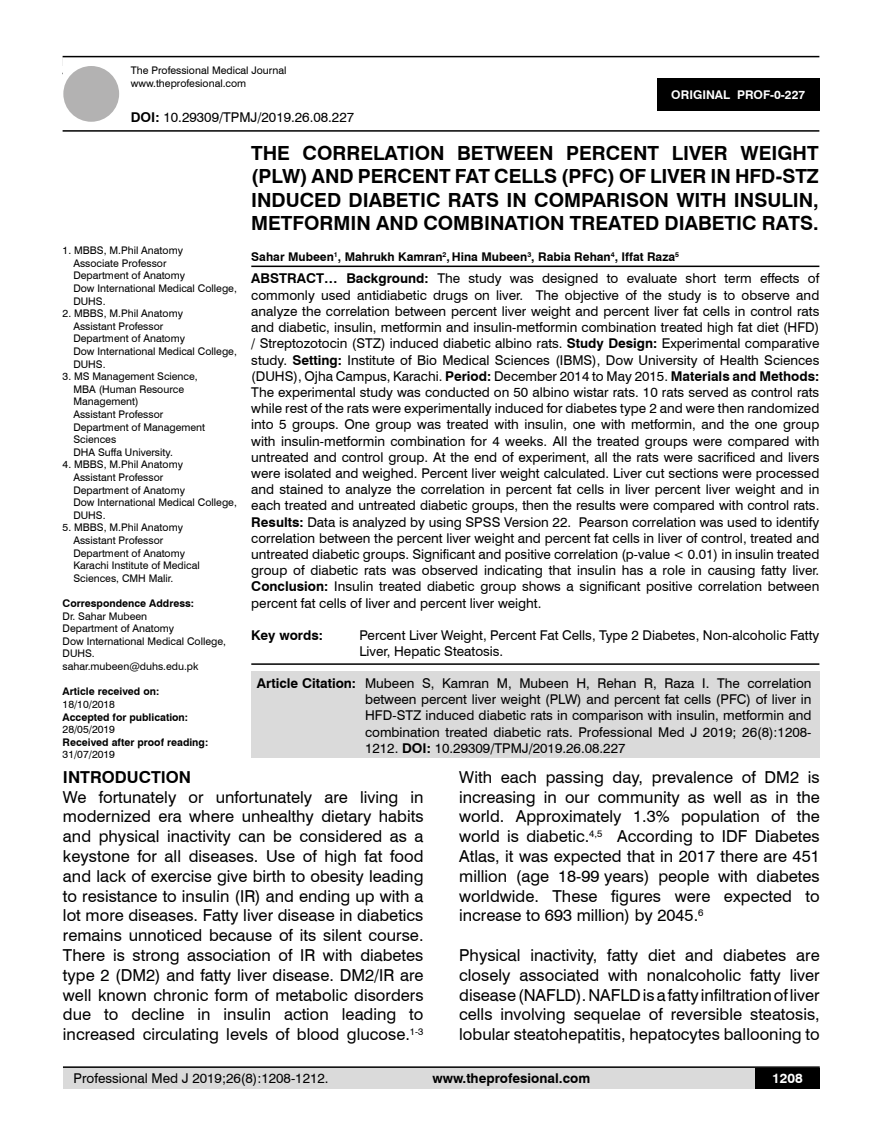
<style>
.page{position:relative;width:882px;height:1145px;background:#fff}
.page>*{position:absolute;margin:0;border:0;box-sizing:border-box;transform-origin:0 0}
.t1{font:700 19.5px/23.4px "Swiss 721 BT";color:#000;text-align:justify}
.t2{font:16.5px/19.8px "Swiss 721 BT";color:#000;text-align:justify}
.t3{font:700 16.5px "Swiss 721 BT";color:#000}
.t4{font:13.5px/16.2px "Swiss 721 BT";color:#000;text-align:justify}
.t5{font:700 13.5px "Swiss 721 BT";color:#000}
.t6{font:700 13.5px "Swiss 721 BT";color:#fff}
.t7{font:700 12px "Swiss 721 BT";color:#000}
.t8{font:700 12px "Swiss 721 BT";color:#fff}
.t9{font:10.5px/12.6px "Swiss 721 BT";color:#000}
.t10{font:700 10.5px "Swiss 721 BT";color:#000}
.s1{font-weight:700}
</style>
<div class="page">
<div style="left:63px;top:1067px;width:756px;height:21px;background:#dadada"></div>
<hr style="left:63px;top:1066px;width:756px;height:2px;background:#000">
<div style="left:754px;top:1068px;width:65px;height:20px;background:#000"></div>
<hr style="left:63px;top:56px;width:756px;height:1px;background:#000">
<hr style="left:63px;top:130px;width:756px;height:2px;background:#000">
<div style="left:63px;top:66px;width:56px;height:56px;background:#b3b2b2;border-radius:50%"></div>
<div style="left:657px;top:78px;width:162px;height:33px;background:#000"></div>
<hr style="left:251px;top:265px;width:568px;height:2px;background:#000">
<hr style="left:251px;top:663px;width:568px;height:2px;background:#000">
<div style="left:251px;top:671px;width:568px;height:87px;background:#dadada"></div>
<p class="t9" style="left:131px;top:64px;width:157px">The Professional Medical Journal www.theprofesional.com</p>
<p class="t4" style="left:131px;top:108px;width:225px"><span class="s1">DOI:</span> 10.29309/TPMJ/2019.26.08.227</p>
<p class="t8" style="left:671px;top:87px;width:135px">ORIGINAL PROF-0-227</p>
<p class="t9" style="left:73px;top:244px;width:165px;text-indent:-11px">1. MBBS, M.Phil Anatomy<br>Associate Professor<br>Department of Anatomy<br>Dow International Medical College,<br>DUHS.</p>
<p class="t9" style="left:73px;top:307px;width:165px;text-indent:-11px">2. MBBS, M.Phil Anatomy<br>Assistant Professor<br>Department of Anatomy<br>Dow International Medical College,<br>DUHS.</p>
<p class="t9" style="left:73px;top:370px;width:133px;text-indent:-11px">3. MS Management Science,<br>MBA (Human Resource<br>Management)<br>Assistant Professor<br>Department of Management<br>Sciences<br>DHA Suffa University.</p>
<p class="t9" style="left:73px;top:458px;width:165px;text-indent:-11px">4. MBBS, M.Phil Anatomy<br>Assistant Professor<br>Department of Anatomy<br>Dow International Medical College,<br>DUHS.</p>
<p class="t9" style="left:73px;top:521px;width:128px;text-indent:-11px">5. MBBS, M.Phil Anatomy<br>Assistant Professor<br>Department of Anatomy<br>Karachi Institute of Medical<br>Sciences, CMH Malir.</p>
<p class="t10" style="left:63px;top:596px;width:133px">Correspondence Address:</p>
<p class="t9" style="left:63px;top:609px;width:165px">Dr. Sahar Mubeen<br>Department of Anatomy<br>Dow International Medical College,<br>DUHS. sahar.mubeen@duhs.edu.pk</p>
<p class="t10" style="left:63px;top:684px;width:98px">Article received on:</p>
<p class="t9" style="left:63px;top:697px;width:54px">18/10/2018</p>
<p class="t10" style="left:63px;top:709px;width:127px">Accepted for publication:</p>
<p class="t9" style="left:63px;top:722px;width:54px">28/05/2019</p>
<p class="t10" style="left:63px;top:734px;width:147px">Received after proof reading:</p>
<p class="t9" style="left:63px;top:748px;width:54px">31/07/2019</p>
<h1 class="t1" style="left:251px;top:141px;width:568px">THE CORRELATION BETWEEN PERCENT LIVER WEIGHT (PLW) AND PERCENT FAT CELLS (PFC) OF LIVER IN HFD-STZ INDUCED DIABETIC RATS IN COMPARISON WITH INSULIN, METFORMIN AND COMBINATION TREATED DIABETIC RATS.</h1>
<p class="t7" style="left:251px;top:248px;width:429px">Sahar Mubeen<sup>1</sup>, Mahrukh Kamran<sup>2</sup>, Hina Mubeen<sup>3</sup>, Rabia Rehan<sup>4</sup>, Iffat Raza<sup>5</sup></p>
<p class="t4" style="left:251px;top:270px;width:569px"><span class="s1">ABSTRACT… Background:</span> The study was designed to evaluate short term effects of commonly used antidiabetic drugs on liver. The objective of the study is to observe and analyze the correlation between percent liver weight and percent liver fat cells in control rats and diabetic, insulin, metformin and insulin-metformin combination treated high fat diet (HFD) / Streptozotocin (STZ) induced diabetic albino rats. <span class="s1">Study Design:</span> Experimental comparative study. <span class="s1">Setting:</span> Institute of Bio Medical Sciences (IBMS), Dow University of Health Sciences (DUHS), Ojha Campus, Karachi. <span class="s1">Period:</span> December 2014 to May 2015. <span class="s1">Materials and Methods:<br></span>The experimental study was conducted on 50 albino wistar rats. 10 rats served as control rats while rest of the rats were experimentally induced for diabetes type 2 and were then randomized into 5 groups. One group was treated with insulin, one with metformin, and the one group with insulin-metformin combination for 4 weeks. All the treated groups were compared with untreated and control group. At the end of experiment, all the rats were sacrificed and livers were isolated and weighed. Percent liver weight calculated. Liver cut sections were processed and stained to analyze the correlation in percent fat cells in liver percent liver weight and in each treated and untreated diabetic groups, then the results were compared with control rats.<br><span class="s1">Results:</span> Data is analyzed by using SPSS Version 22. Pearson correlation was used to identify correlation between the percent liver weight and percent fat cells in liver of control, treated and untreated diabetic groups. Significant and positive correlation (p-value &lt; 0.01) in insulin treated group of diabetic rats was observed indicating that insulin has a role in causing fatty liver.<br><span class="s1">Conclusion:</span> Insulin treated diabetic group shows a significant positive correlation between percent fat cells of liver and percent liver weight.</p>
<p class="t5" style="left:251px;top:626px;width:73px">Key words:</p>
<p class="t4" style="left:359px;top:626px;width:461px">Percent Liver Weight, Percent Fat Cells, Type 2 Diabetes, Non-alcoholic Fatty<br>Liver, Hepatic Steatosis.</p>
<p class="t4" style="left:365px;top:674px;width:448px;text-indent:-108px"><span class="s1">Article Citation:</span> Mubeen S, Kamran M, Mubeen H, Rehan R, Raza I. The correlation between percent liver weight (PLW) and percent fat cells (PFC) of liver in HFD-STZ induced diabetic rats in comparison with insulin, metformin and combination treated diabetic rats. Professional Med J 2019; 26(8):1208- 1212. <span class="s1">DOI:</span> 10.29309/TPMJ/2019.26.08.227</p>
<p class="t3" style="left:63px;top:765px;width:130px">INTRODUCTION</p>
<p class="t2" style="left:63px;top:786px;width:362px">We fortunately or unfortunately are living in modernized era where unhealthy dietary habits and physical inactivity can be considered as a keystone for all diseases. Use of high fat food and lack of exercise give birth to obesity leading to resistance to insulin (IR) and ending up with a lot more diseases. Fatty liver disease in diabetics remains unnoticed because of its silent course.<br>There is strong association of IR with diabetes type 2 (DM2) and fatty liver disease. DM2/IR are well known chronic form of metabolic disorders due to decline in insulin action leading to increased circulating levels of blood glucose.<sup>1-3</sup></p>
<p class="t2" style="left:459px;top:766px;width:362px">With each passing day, prevalence of DM2 is increasing in our community as well as in the world. Approximately 1.3% population of the world is diabetic.<sup>4,5</sup> According to IDF Diabetes Atlas, it was expected that in 2017 there are 451 million (age 18-99 years) people with diabetes worldwide. These figures were expected to increase to 693 million) by 2045.<sup>6</sup></p>
<p class="t2" style="left:459px;top:944px;width:362px">Physical inactivity, fatty diet and diabetes are closely associated with nonalcoholic fatty liver disease (NAFLD). NAFLD is a fatty infiltration of liver cells involving sequelae of reversible steatosis, lobular steatohepatitis, hepatocytes ballooning to</p>
<p class="t4" style="left:74px;top:1069px;width:256px">Professional Med J 2019;26(8):1208-1212.</p>
<p class="t5" style="left:432px;top:1069px;width:159px">www.theprofesional.com</p>
<p class="t6" style="left:771px;top:1069px;width:32px">1208</p>
</div>
